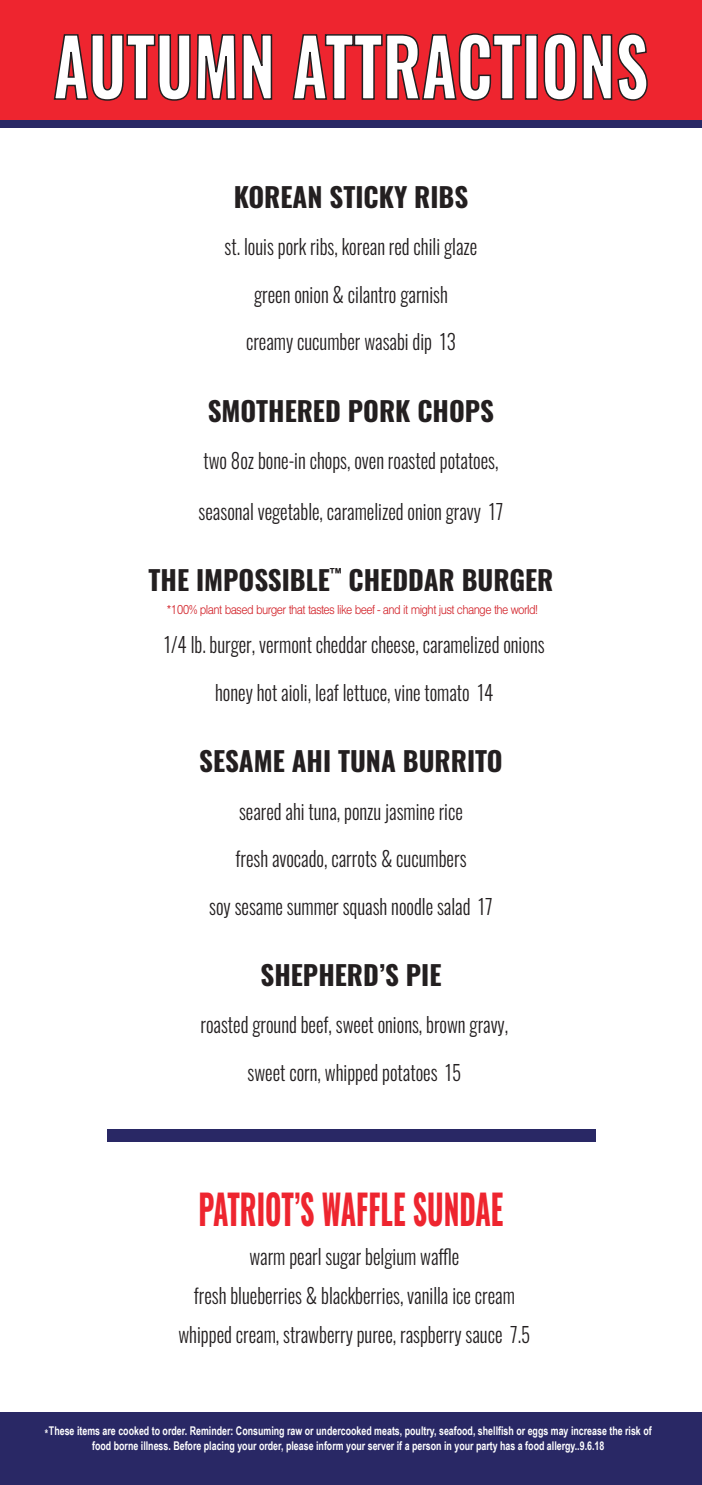
<style>
.page{position:relative;width:702px;height:1485px;background:#fff}
.page>*{position:absolute;margin:0;border:0;box-sizing:border-box;transform-origin:0 0}
.t1{font:700 79.2px "Oswald";color:#fff;scale:.82 1}
.t2{font:700 41.25px "Oswald";color:#ee252f;scale:.68 1}
.t3{font:700 27px "Oswald";color:#231f20}
.t4{font:300 21px "Oswald";color:#231f20;scale:.9 1}
.item-description{font:300 13.5px "Nimbus San";letter-spacing:-.05em;color:#d2232a;scale:.9 1}
.t5{font:700 13.5px "Nimbus San";color:#231f20}
.t6{font:700 12px/15px "Arial Narrow";color:#fff;text-align:center;scale:.9 1}
</style>
<div class="page">
<div style="left:0;top:1413px;width:702px;height:72px;background:#292865"></div>
<div style="left:107px;top:1129px;width:488px;height:13px;background:#292865"></div>
<div style="left:0;top:0;width:702px;height:123px;background:#ee252f"></div>
<svg style="left:53px;top:34px;width:220px;height:67px"></svg>
<svg style="left:292px;top:33px;width:230px;height:68px"></svg>
<div style="left:525px;top:34px;width:13px;height:66px;border:2px solid #231f20"></div>
<svg style="left:543px;top:33px;width:105px;height:68px"></svg>
<div style="left:0;top:120px;width:702px;height:8px;background:#292865"></div>
<p class="t1" style="left:53px;top:25px;width:728px">AUTUMN ATTRACTIONS</p>
<p class="t3" style="left:234px;top:183px;width:236px">KOREAN STICKY RIBS</p>
<p class="t4" style="left:225px;top:228px;width:282px">st. louis pork ribs, korean red chili glaze</p>
<p class="t4" style="left:254px;top:276px;width:217px">green onion &amp; cilantro garnish</p>
<p class="t4" style="left:246px;top:323px;width:235px">creamy cucumber wasabi dip 13</p>
<p class="t3" style="left:208px;top:397px;width:288px">SMOTHERED PORK CHOPS</p>
<p class="t4" style="left:203px;top:442px;width:329px">two 8oz bone-in chops, oven roasted potatoes,</p>
<p class="t4" style="left:199px;top:492px;width:340px">seasonal vegetable, caramelized onion gravy 17</p>
<p class="t3" style="left:149px;top:566px;width:183px">THE IMPOSSIBLE</p>
<p class="t5" style="left:330px;top:565px;width:13px">™</p>
<p class="t3" style="left:349px;top:566px;width:206px">CHEDDAR BURGER</p>
<p class="item-description" style="left:167px;top:603px;width:414px">*100% plant based burger that tastes like beef - and it might just change the world!</p>
<p class="t4" style="left:164px;top:626px;width:424px">1/4 lb. burger, vermont cheddar cheese, caramelized onions</p>
<p class="t4" style="left:215px;top:674px;width:311px">honey hot aioli, leaf lettuce, vine tomato 14</p>
<p class="t3" style="left:199px;top:747px;width:305px">SESAME AHI TUNA BURRITO</p>
<p class="t4" style="left:239px;top:792px;width:250px">seared ahi tuna, ponzu jasmine rice</p>
<p class="t4" style="left:235px;top:840px;width:258px">fresh avocado, carrots &amp; cucumbers</p>
<p class="t4" style="left:209px;top:887px;width:317px">soy sesame summer squash noodle salad 17</p>
<p class="t3" style="left:261px;top:961px;width:182px">SHEPHERD’S PIE</p>
<p class="t4" style="left:200px;top:1006px;width:343px">roasted ground beef, sweet onions, brown gravy,</p>
<p class="t4" style="left:248px;top:1054px;width:239px">sweet corn, whipped potatoes 15</p>
<p class="t2" style="left:198px;top:1188px;width:450px">PATRIOT’S WAFFLE SUNDAE</p>
<p class="t4" style="left:249px;top:1238px;width:235px">warm pearl sugar belgium waffle</p>
<p class="t4" style="left:194px;top:1277px;width:358px">fresh blueberries &amp; blackberries, vanilla ice cream</p>
<p class="t4" style="left:178px;top:1315px;width:392px">whipped cream, strawberry puree, raspberry sauce 7.5</p>
<p class="t6" style="left:45px;top:1422px;width:676px">*These items are cooked to order. Reminder: Consuming raw or undercooked meats, poultry, seafood, shellfish or eggs may increase the risk of food borne illness. Before placing your order, please inform your server if a person in your party has a food allergy..9.6.18</p>
</div>
